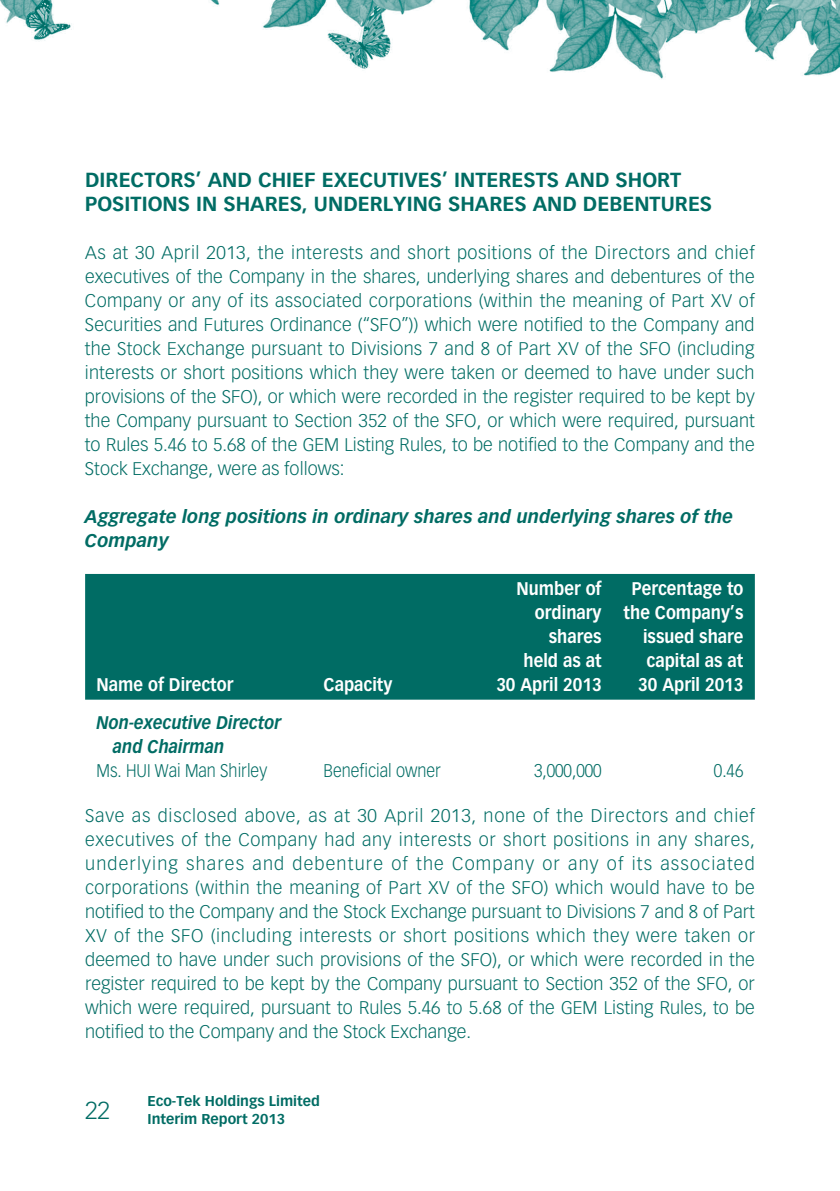
<style>
.page{position:relative;width:840px;height:1191px;background:#fff}
.page>*{position:absolute;margin:0;border:0;box-sizing:border-box;transform-origin:0 0}
.t1{font:300 24px "Vectora LT Std";color:#006c64}
.t2{font:700 20px/24px "Vectora LT Std";letter-spacing:.005em;color:#006c64}
.t3{font:300 18px/24px "Vectora LT Std";color:#006c64;text-align:justify}
.t4{font:700 18px/24px "Vectora LT Std";letter-spacing:.005em;color:#fff;text-align:right;scale:.9 1}
.t5{font:italic 700 18px/24px "Vectora LT Std";letter-spacing:.005em;color:#006c64}
.t6{font:300 18px "Vectora LT Std";color:#006c64;scale:.9 1}
.t7{font:italic 700 18px/24px "Vectora LT Std";letter-spacing:.005em;color:#006c64;scale:.9 1}
.t8{font:700 14px "Vectora LT Std";color:#006c64}
</style>
<div class="page">
<img style="left:0;top:0;width:839px;height:700px">
<div style="left:85px;top:574px;width:669px;height:125px;background:#006c64"></div>
<p class="t2" style="left:85px;top:168px;width:628px">DIRECTORS’ AND CHIEF EXECUTIVES’ INTERESTS AND SHORT<br>POSITIONS IN SHARES, UNDERLYING SHARES AND DEBENTURES</p>
<p class="t3" style="left:85px;top:241px;width:671px">As at 30 April 2013, the interests and short positions of the Directors and chief executives of the Company in the shares, underlying shares and debentures of the Company or any of its associated corporations (within the meaning of Part XV of Securities and Futures Ordinance (“SFO”)) which were notified to the Company and the Stock Exchange pursuant to Divisions 7 and 8 of Part XV of the SFO (including interests or short positions which they were taken or deemed to have under such provisions of the SFO), or which were recorded in the register required to be kept by the Company pursuant to Section 352 of the SFO, or which were required, pursuant to Rules 5.46 to 5.68 of the GEM Listing Rules, to be notified to the Company and the Stock Exchange, were as follows:</p>
<p class="t5" style="left:85px;top:504px;width:649px">Aggregate long positions in ordinary shares and underlying shares of the<br>Company</p>
<p class="t4" style="left:96px;top:672px;width:154px">Name of Director</p>
<p class="t4" style="left:323px;top:672px;width:78px">Capacity</p>
<p class="t4" style="left:496px;top:576px;width:118px">Number of ordinary shares<br>held as at<br>30 April 2013</p>
<p class="t4" style="left:623px;top:576px;width:135px">Percentage to the Company’s issued share capital as at<br>30 April 2013</p>
<p class="t7" style="left:113px;top:711px;width:188px;text-indent:-16px">Non-executive Director and Chairman</p>
<p class="t6" style="left:96px;top:760px;width:191px">Ms. HUI Wai Man Shirley</p>
<p class="t6" style="left:323px;top:760px;width:132px">Beneficial owner</p>
<p class="t6" style="left:533px;top:760px;width:76px">3,000,000</p>
<p class="t6" style="left:713px;top:760px;width:34px">0.46</p>
<p class="t3" style="left:85px;top:804px;width:671px">Save as disclosed above, as at 30 April 2013, none of the Directors and chief executives of the Company had any interests or short positions in any shares, underlying shares and debenture of the Company or any of its associated corporations (within the meaning of Part XV of the SFO) which would have to be notified to the Company and the Stock Exchange pursuant to Divisions 7 and 8 of Part XV of the SFO (including interests or short positions which they were taken or deemed to have under such provisions of the SFO), or which were recorded in the register required to be kept by the Company pursuant to Section 352 of the SFO, or which were required, pursuant to Rules 5.46 to 5.68 of the GEM Listing Rules, to be notified to the Company and the Stock Exchange.</p>
<h1 class="t1" style="left:85px;top:1096px;width:26px">22</h1>
<p class="t8" style="left:147px;top:1092px;width:174px">Eco-Tek Holdings Limited</p>
<p class="t8" style="left:147px;top:1110px;width:139px">Interim Report 2013</p>
</div>
